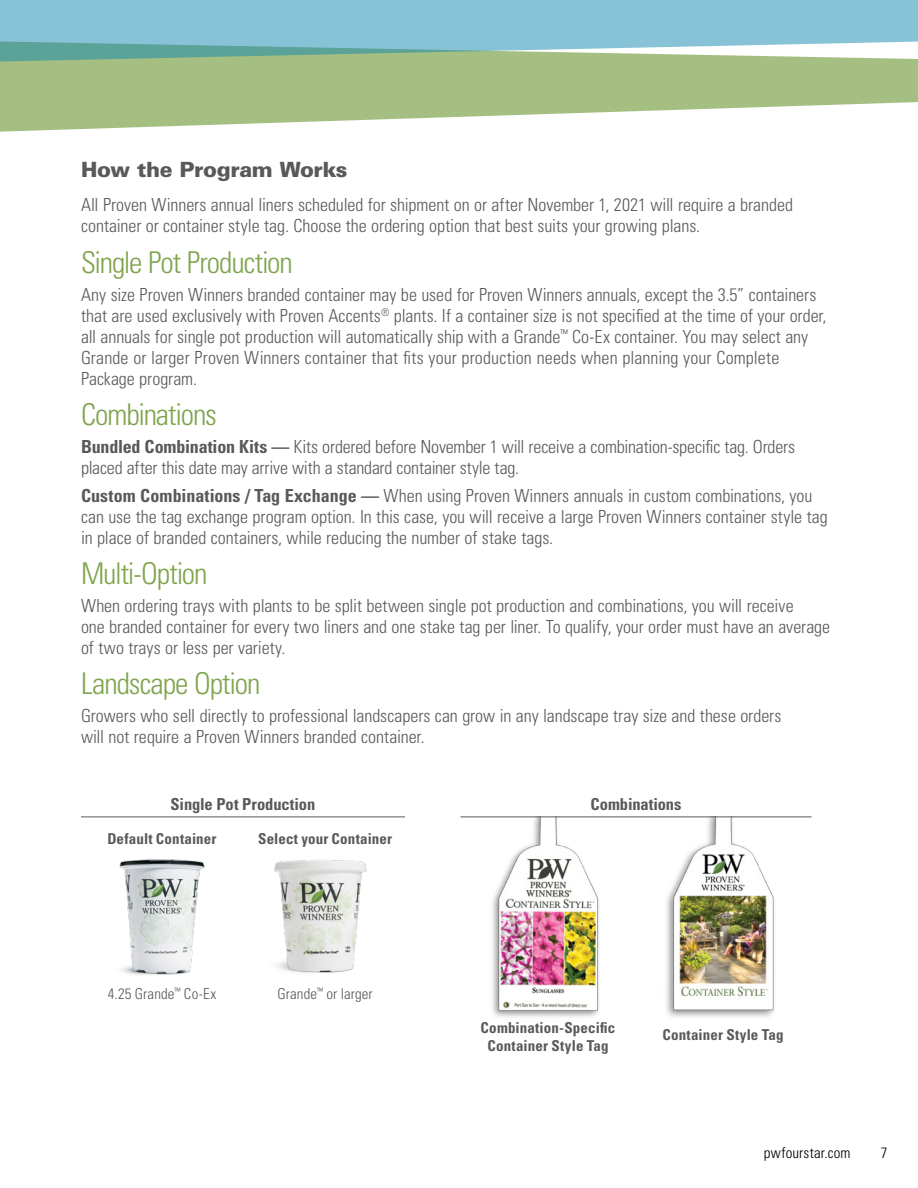
<style>
.page{position:relative;width:918px;height:1188px;background:#fff}
.page>*{position:absolute;margin:0;border:0;box-sizing:border-box;transform-origin:0 0}
.t1{font:300 condensed 30px "Univers LT Std";letter-spacing:-.035em;color:#7fa44d}
.t2{font:900 21px "Univers LT Std";letter-spacing:-.02em;color:#58595b}
.t3{font:300 condensed 18px/21px "Univers LT Std";color:#58595b}
.t4{font:700 condensed 16.5px "Univers LT Std";letter-spacing:-.005em;color:#58595b}
.t5{font:700 condensed 15px/18px "Univers LT Std";letter-spacing:.01em;color:#58595b;text-align:center}
.t6{font:300 condensed 15px "Univers LT Std";letter-spacing:.005em;color:#58595b}
.t7{font:300 condensed 15px "Univers LT Std";letter-spacing:.01em;color:#000}
.s1{font-weight:700}
</style>
<div class="page">
<svg style="left:0;top:82px;width:918px;height:50px;fill:#a5bf82"></svg>
<svg style="left:0;top:0;width:918px;height:82px;background:#93c1b9"></svg>
<img style="left:119px;top:859px;width:86px;height:116px">
<img style="left:274px;top:860px;width:93px;height:113px">
<div style="left:657px;top:814px;width:119px;height:211px;background:#000;opacity:.1"></div>
<img style="left:657px;top:818px;width:119px;height:200px">
<hr style="left:81px;top:817px;width:324px;height:1px;background:#58595b">
<div style="left:484px;top:814px;width:116px;height:211px;background:#000;opacity:.1"></div>
<img style="left:484px;top:818px;width:116px;height:204px">
<hr style="left:461px;top:817px;width:351px;height:1px;background:#58595b">
<p class="t2" style="left:81px;top:156px;width:268px">How the Program Works</p>
<p class="t3" style="left:81px;top:195px;width:714px">All Proven Winners annual liners scheduled for shipment on or after November 1, 2021 will require a branded container or container style tag. Choose the ordering option that best suits your growing plans.</p>
<h1 class="t1" style="left:81px;top:244px;width:213px">Single Pot Production</h1>
<p class="t3" style="left:81px;top:284px;width:747px">Any size Proven Winners branded container may be used for Proven Winners annuals, except the 3.5” containers that are used exclusively with Proven Accents<sup>®</sup> plants. If a container size is not specified at the time of your order, all annuals for single pot production will automatically ship with a Grande<sup>™</sup> Co-Ex container. You may select any Grande or larger Proven Winners container that fits your production needs when planning your Complete Package program.</p>
<h1 class="t1" style="left:81px;top:397px;width:137px">Combinations</h1>
<p class="t3" style="left:81px;top:436px;width:716px"><span class="s1">Bundled Combination Kits —</span> Kits ordered before November 1 will receive a combination-specific tag. Orders placed after this date may arrive with a standard container style tag.</p>
<p class="t3" style="left:81px;top:485px;width:748px"><span class="s1">Custom Combinations / Tag Exchange —</span> When using Proven Winners annuals in custom combinations, you can use the tag exchange program option. In this case, you will receive a large Proven Winners container style tag in place of branded containers, while reducing the number of stake tags.</p>
<h1 class="t1" style="left:81px;top:556px;width:128px">Multi-Option</h1>
<p class="t3" style="left:81px;top:595px;width:751px">When ordering trays with plants to be split between single pot production and combinations, you will receive<br>one branded container for every two liners and one stake tag per liner. To qualify, your order must have an average of two trays or less per variety.</p>
<h1 class="t1" style="left:81px;top:666px;width:181px">Landscape Option</h1>
<p class="t3" style="left:81px;top:705px;width:702px">Growers who sell directly to professional landscapers can grow in any landscape tray size and these orders will not require a Proven Winners branded container.</p>
<p class="t4" style="left:171px;top:794px;width:146px">Single Pot Production</p>
<p class="t5" style="left:107px;top:830px;width:111px">Default Container</p>
<p class="t5" style="left:258px;top:830px;width:136px">Select your Container</p>
<p class="t6" style="left:108px;top:984px;width:110px">4.25 Grande<sup>™</sup> Co-Ex</p>
<p class="t6" style="left:278px;top:985px;width:97px">Grande<sup>™</sup> or larger</p>
<p class="t4" style="left:591px;top:794px;width:92px">Combinations</p>
<p class="t5" style="left:481px;top:1019px;width:136px">Combination-Specific<br>Container Style Tag</p>
<p class="t5" style="left:662px;top:1025px;width:123px">Container Style Tag</p>
<p class="t7" style="left:764px;top:1144px;width:88px">pwfourstar.com</p>
<p class="t7" style="left:881px;top:1144px;width:8px">7</p>
</div>
